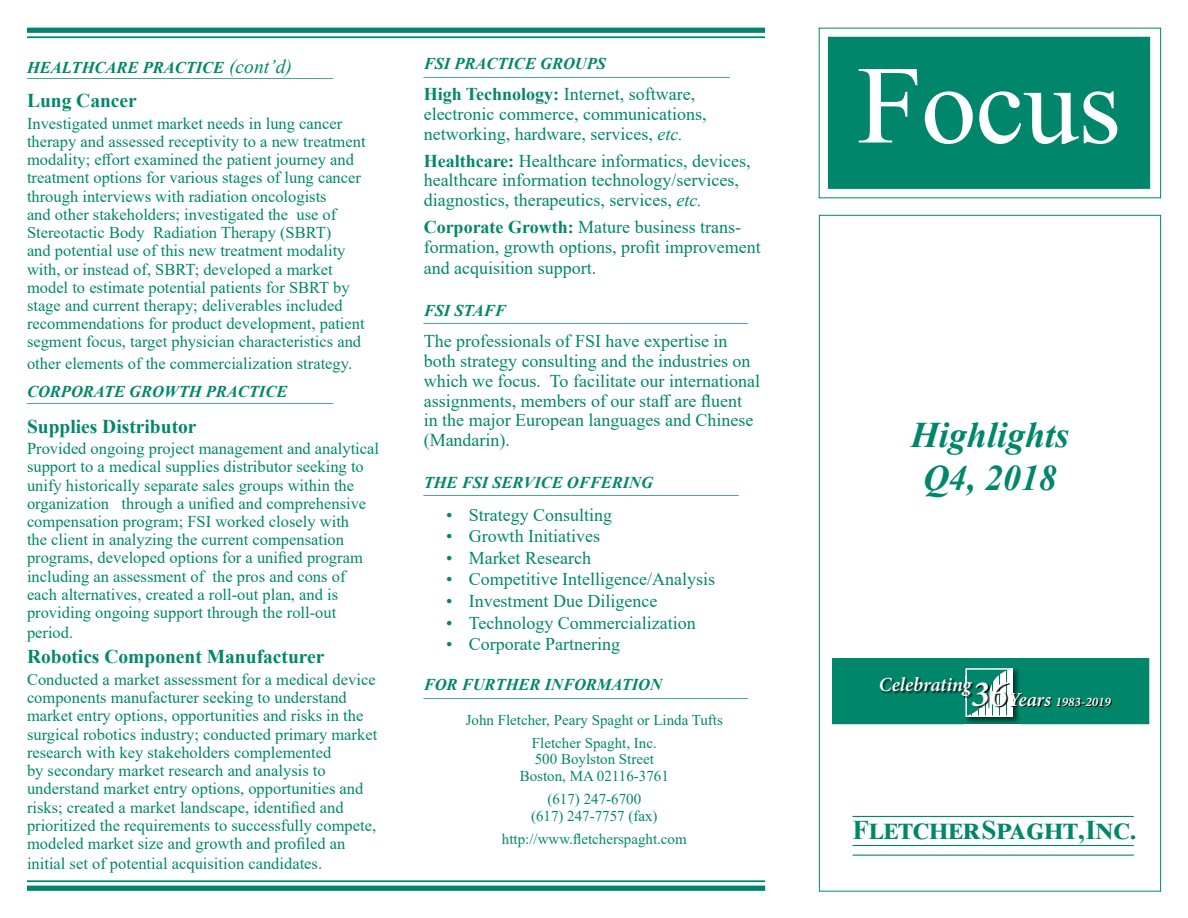
<style>
.page{position:relative;width:1188px;height:918px;background:#fff}
.page>*{position:absolute;margin:0;border:0;box-sizing:border-box;transform-origin:0 0}
.t1{font:111px "Times New Roman";letter-spacing:-.01em;color:#fff;scale:1.06 1}
.t2{font:italic 700 36px "Times New Roman";color:#00876b}
.t3{font:700 31.5px "Times New Roman";letter-spacing:-.005em;color:#00876b}
.t4{font:30px "Times New Roman";color:#00876b}
.t5{font:italic 600 19.95px "Minion Pro";letter-spacing:-.01em;color:#fff}
.t6{font:700 19.5px "Times New Roman";color:#00876b}
.t7{font:italic 19.5px "Times New Roman";color:#00876b}
.t8{font:18px/19.8px "Times New Roman";color:#00876b}
.t9{font:16.5px/18.3px "Times New Roman";color:#00876b}
.t10{font:italic 700 16.5px "Times New Roman";color:#00876b}
.t11{font:15px "Times New Roman";color:#00876b}
.s1{font-weight:700}
.s2{font-style:italic}
.s3{font-size:37.2px}
.s4{color:#000400}
.s5{font-size:27px}
</style>
<div class="page">
<div style="left:27px;top:28px;width:738px;height:5px;background:#00876b"></div>
<hr style="left:27px;top:36px;width:738px;height:2px;background:#00876b">
<hr style="left:27px;top:880px;width:738px;height:2px;background:#00876b">
<div style="left:27px;top:886px;width:738px;height:5px;background:#00876b"></div>
<div style="left:828px;top:37px;width:322px;height:152px;background:#00876b;border:2px solid #00876b"></div>
<svg style="left:832px;top:657px;width:318px;height:68px;background:#148d74"></svg>
<hr style="left:853px;top:816px;width:280px;height:1px;background:#00876b">
<hr style="left:853px;top:845px;width:280px;height:1px;background:#00876b">
<hr style="left:853px;top:855px;width:280px;height:1px;background:#00876b">
<p class="t7" style="left:229px;top:53px;width:64px">(cont’d)</p>
<p class="t10" style="left:27px;top:56px;width:199px">HEALTHCARE PRACTICE</p>
<p class="t8" style="left:27px;top:58px;width:307px">__________________________________</p>
<p class="t6" style="left:27px;top:87px;width:111px">Lung Cancer</p>
<p class="t9" style="left:27px;top:114px;width:340px">Investigated unmet market needs in lung cancer therapy and assessed receptivity to a new treatment modality; effort examined the patient journey and treatment options for various stages of lung cancer through interviews with radiation oncologists<br>and other stakeholders; investigated the use of Stereotactic Body Radiation Therapy (SBRT)<br>and potential use of this new treatment modality with, or instead of, SBRT; developed a market model to estimate potential patients for SBRT by stage and current therapy; deliverables included recommendations for product development, patient segment focus, target physician characteristics and</p>
<p class="t9" style="left:27px;top:354px;width:327px">other elements of the commercialization strategy.</p>
<p class="t10" style="left:27px;top:380px;width:262px">CORPORATE GROWTH PRACTICE</p>
<p class="t8" style="left:27px;top:384px;width:307px">__________________________________</p>
<p class="t6" style="left:27px;top:412px;width:171px">Supplies Distributor</p>
<p class="t9" style="left:27px;top:439px;width:354px">Provided ongoing project management and analytical support to a medical supplies distributor seeking to unify historically separate sales groups within the organization through a unified and comprehensive compensation program; FSI worked closely with<br>the client in analyzing the current compensation programs, developed options for a unified program including an assessment of the pros and cons of each alternatives, created a roll-out plan, and is providing ongoing support through the roll-out</p>
<p class="t9" style="left:27px;top:623px;width:48px">period.</p>
<p class="t6" style="left:27px;top:643px;width:299px">Robotics Component Manufacturer</p>
<p class="t9" style="left:27px;top:670px;width:352px">Conducted a market assessment for a medical device components manufacturer seeking to understand market entry options, opportunities and risks in the surgical robotics industry; conducted primary market research with key stakeholders complemented<br>by secondary market research and analysis to understand market entry options, opportunities and risks; created a market landscape, identified and prioritized the requirements to successfully compete, modeled market size and growth and profiled an</p>
<p class="t9" style="left:27px;top:854px;width:297px">initial set of potential acquisition candidates.</p>
<p class="t10" style="left:424px;top:52px;width:184px">FSI PRACTICE GROUPS</p>
<p class="t8" style="left:424px;top:57px;width:307px">__________________________________</p>
<p class="t8" style="left:424px;top:84px;width:284px"><span class="s1">High Technology:</span> Internet, software, electronic commerce, communications, networking, hardware, services, <span class="s2">etc.</span></p>
<p class="t8" style="left:424px;top:150px;width:329px"><span class="s1">Healthcare:</span> Healthcare informatics, devices, healthcare information technology/services, diagnostics, therapeutics, services, <span class="s2">etc.</span></p>
<p class="t8" style="left:424px;top:216px;width:338px"><span class="s1">Corporate Growth:</span> Mature business trans&shy;formation, growth options, profit improvement</p>
<p class="t8" style="left:424px;top:258px;width:174px">and acquisition support.</p>
<p class="t10" style="left:424px;top:299px;width:84px">FSI STAFF</p>
<p class="t8" style="left:424px;top:304px;width:325px">____________________________________</p>
<p class="t8" style="left:424px;top:330px;width:338px">The professionals of FSI have expertise in both strategy consulting and the industries on which we focus. To facilitate our international assignments, members of our staff are fluent in the major European languages and Chinese (Mandarin).</p>
<p class="t10" style="left:424px;top:471px;width:231px">THE FSI SERVICE OFFERING</p>
<p class="t8" style="left:424px;top:476px;width:316px">___________________________________</p>
<p class="t8" style="left:446px;top:504px;width:168px">• Strategy Consulting</p>
<p class="t8" style="left:446px;top:526px;width:155px">• Growth Initiatives</p>
<p class="t8" style="left:446px;top:547px;width:146px">• Market Research</p>
<p class="t8" style="left:446px;top:569px;width:270px">• Competitive Intelligence/Analysis</p>
<p class="t8" style="left:446px;top:590px;width:213px">• Investment Due Diligence</p>
<p class="t8" style="left:446px;top:612px;width:251px">• Technology Commercialization</p>
<p class="t8" style="left:446px;top:634px;width:175px">• Corporate Partnering</p>
<p class="t10" style="left:424px;top:673px;width:240px">FOR FURTHER INFORMATION</p>
<p class="t8" style="left:424px;top:678px;width:325px">____________________________________</p>
<p class="t11" style="left:466px;top:709px;width:259px">John Fletcher, Peary Spaght or Linda Tufts</p>
<p class="t11" style="left:532px;top:732px;width:126px">Fletcher Spaght, Inc.</p>
<p class="t11" style="left:535px;top:749px;width:121px">500 Boylston Street</p>
<p class="t11" style="left:520px;top:765px;width:151px">Boston, MA 02116-3761</p>
<p class="t11" style="left:547px;top:789px;width:95px">(617) 247-6700</p>
<p class="t11" style="left:531px;top:805px;width:128px">(617) 247-7757 (fax)</p>
<p class="t11" style="left:502px;top:828px;width:186px">http://www.fletcherspaght.com</p>
<p class="t1" style="left:857px;top:27px;width:251px">Focus</p>
<p class="t2" style="left:911px;top:410px;width:160px">Highlights</p>
<p class="t2" style="left:923px;top:453px;width:135px">Q4, 2018</p>
<p class="t5" style="left:879px;top:671px;width:235px">Celebrating<span class="s3">36</span>Year<span class="s4">s</span> <sub>1983-2019</sub></p>
<p class="t4" style="left:859px;top:809px;width:283px">Fletcher Spaght, Inc.</p>
<p class="t3" style="left:853px;top:806px;width:286px"><span class="s5">F</span>letcher<span class="s5">S</span>paght<span class="s5">,I</span>nc<span class="s5">.</span></p>
</div>
